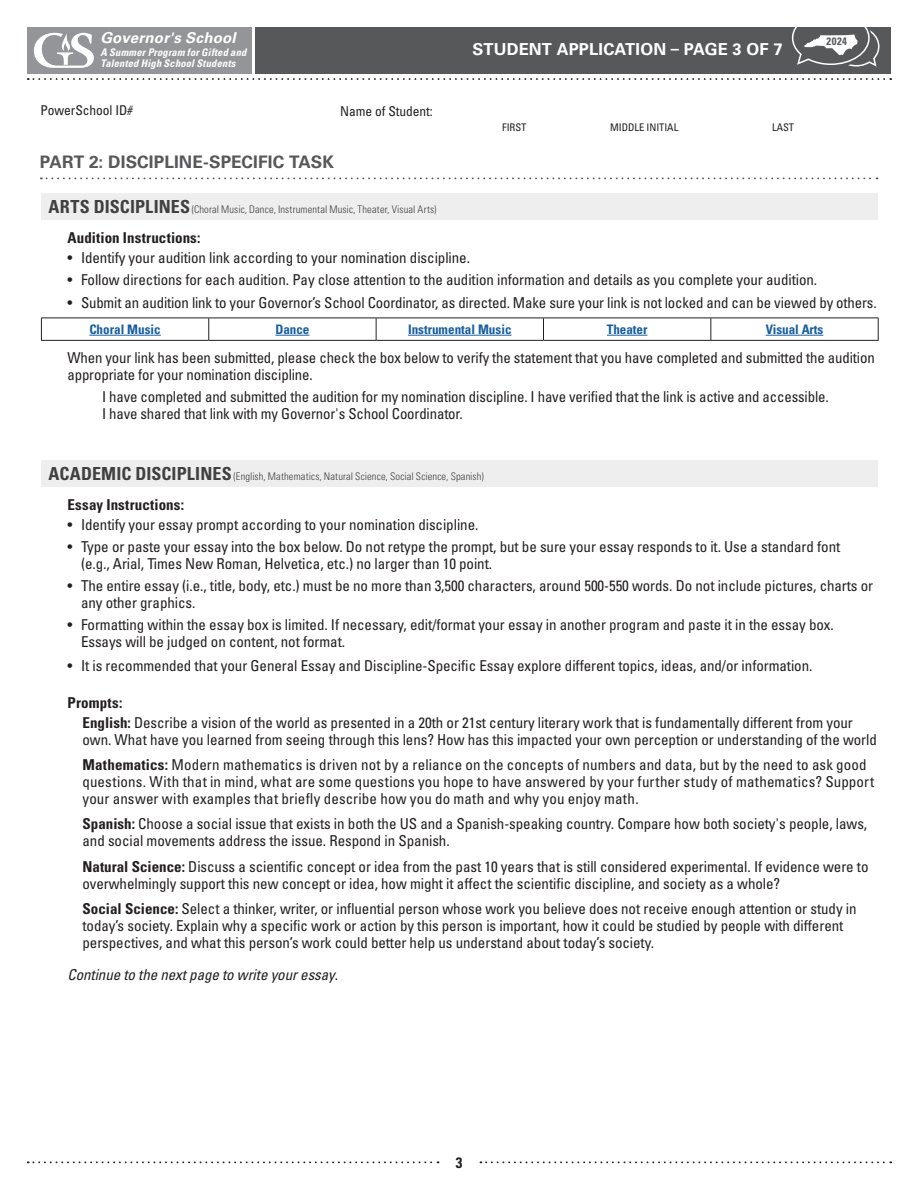
<style>
.page{position:relative;width:918px;height:1188px;background:#fff}
.page>*{position:absolute;margin:0;border:0;box-sizing:border-box;transform-origin:0 0}
.t1{font:700 17.25px "Univers LT Std";letter-spacing:.005em;color:#57585a}
.t2{font:700 16.5px "Univers LT Std";letter-spacing:.01em;color:#fff}
.t3{font:condensed 15px/16.8px "Univers LT Std";letter-spacing:-.005em;color:#231f20}
.t4{font:700 condensed 15px "Univers LT Std";letter-spacing:.005em;color:#231f20}
.t5{font:italic condensed 15px "Univers LT Std";letter-spacing:-.005em;color:#231f20}
.t6{font:italic 700 15px "Univers LT Std";letter-spacing:.015em;color:#fff}
.t7{font:condensed 13.5px "Univers LT Std";letter-spacing:-.005em;color:#231f20}
.t8{font:700 condensed 13.2px "Univers LT Std";color:#175d9e}
.t9{font:700 condensed 10.65px "Univers LT Std";color:#57585a}
.t10{font:300 condensed 10.5px "Univers LT Std";letter-spacing:.01em;color:#3e3e3f}
.t11{font:italic 700 condensed 10.5px/11.2px "Univers LT Std";letter-spacing:.02em;color:#fff}
.t12{font:condensed 10.5px "Univers LT Std";letter-spacing:-.005em;color:#231f20}
.s1{font-weight:700;font-size:18px}
.s2{font-weight:700}
.s3{font-style:normal}
</style>
<div class="page">
<div style="left:27px;top:27px;width:225px;height:47px;background:#939598"></div>
<svg style="left:34px;top:33px;width:60px;height:35px"></svg>
<div style="left:256px;top:27px;width:635px;height:47px;background:#57585a"></div>
<svg style="left:28px;top:78px;width:863px;height:2px"></svg>
<svg style="left:480px;top:1161px;width:411px;height:2px"></svg>
<svg style="left:28px;top:1161px;width:411px;height:2px"></svg>
<svg style="left:792px;top:27px;width:88px;height:40px"></svg>
<svg style="left:41px;top:177px;width:837px;height:2px"></svg>
<hr style="left:41px;top:318px;width:168px;height:1px;background:#231f20">
<svg style="left:41px;top:318px;width:1px;height:22px"></svg>
<hr style="left:209px;top:318px;width:167px;height:1px;background:#231f20">
<svg style="left:208px;top:318px;width:1px;height:22px"></svg>
<hr style="left:376px;top:318px;width:167px;height:1px;background:#231f20">
<svg style="left:376px;top:318px;width:1px;height:22px"></svg>
<hr style="left:543px;top:318px;width:168px;height:1px;background:#231f20">
<svg style="left:543px;top:318px;width:1px;height:22px"></svg>
<hr style="left:711px;top:318px;width:168px;height:1px;background:#231f20">
<svg style="left:710px;top:318px;width:1px;height:22px"></svg>
<svg style="left:878px;top:318px;width:1px;height:22px"></svg>
<hr style="left:41px;top:340px;width:168px;height:1px;background:#231f20">
<hr style="left:209px;top:340px;width:167px;height:1px;background:#231f20">
<hr style="left:376px;top:340px;width:167px;height:1px;background:#231f20">
<hr style="left:543px;top:340px;width:168px;height:1px;background:#231f20">
<hr style="left:711px;top:340px;width:168px;height:1px;background:#231f20">
<hr style="left:89px;top:335px;width:72px;height:1px;background:#175d9e">
<hr style="left:275px;top:335px;width:34px;height:1px;background:#175d9e">
<hr style="left:408px;top:335px;width:104px;height:1px;background:#175d9e">
<hr style="left:607px;top:335px;width:40px;height:1px;background:#175d9e">
<hr style="left:766px;top:335px;width:57px;height:1px;background:#175d9e">
<div style="left:41px;top:193px;width:837px;height:27px;background:#eee"></div>
<div style="left:41px;top:460px;width:837px;height:27px;background:#eee"></div>
<p class="t6" style="left:100px;top:29px;width:137px">Governor's School</p>
<p class="t11" style="left:100px;top:47px;width:147px">A Summer Program for Gifted and<br>Talented High School Students</p>
<p class="t7" style="left:40px;top:101px;width:94px">PowerSchool ID#</p>
<p class="t7" style="left:340px;top:102px;width:94px">Name of Student:</p>
<p class="t1" style="left:40px;top:152px;width:295px">PART 2: DISCIPLINE-SPECIFIC TASK</p>
<p class="t2" style="left:472px;top:40px;width:312px">STUDENT APPLICATION – PAGE 3 OF 7</p>
<p class="t12" style="left:502px;top:120px;width:26px">FIRST</p>
<p class="t12" style="left:610px;top:120px;width:70px">MIDDLE INITIAL</p>
<p class="t12" style="left:772px;top:120px;width:24px">LAST</p>
<p class="t9" style="left:827px;top:35px;width:22px">2024</p>
<p class="t10" style="left:48px;top:203px;width:390px"><span class="s1">ARTS DISCIPLINES</span>(Choral Music, Dance, Instrumental Music, Theater, Visual Arts)</p>
<p class="t4" style="left:68px;top:228px;width:135px">Audition Instructions:</p>
<p class="t3" style="left:68px;top:249px;width:404px">• Identify your audition link according to your nomination discipline.</p>
<p class="t3" style="left:68px;top:271px;width:751px">• Follow directions for each audition. Pay close attention to the audition information and details as you complete your audition.</p>
<p class="t3" style="left:68px;top:294px;width:811px">• Submit an audition link to your Governor’s School Coordinator, as directed. Make sure your link is not locked and can be viewed by others.</p>
<p class="t8" style="left:89px;top:321px;width:73px">Choral Music</p>
<p class="t8" style="left:275px;top:321px;width:36px">Dance</p>
<p class="t8" style="left:408px;top:321px;width:105px">Instrumental Music</p>
<p class="t8" style="left:607px;top:321px;width:42px">Theater</p>
<p class="t8" style="left:766px;top:321px;width:59px">Visual Arts</p>
<p class="t3" style="left:68px;top:349px;width:809px">When your link has been submitted, please check the box below to verify the statement that you have completed and submitted the audition appropriate for your nomination discipline.</p>
<p class="t3" style="left:102px;top:388px;width:728px">I have completed and submitted the audition for my nomination discipline. I have verified that the link is active and accessible.<br>I have shared that link with my Governor's School Coordinator.</p>
<p class="t10" style="left:48px;top:470px;width:437px"><span class="s1">ACADEMIC DISCIPLINES</span>(English, Mathematics, Natural Science, Social Science, Spanish)</p>
<p class="t4" style="left:68px;top:495px;width:118px">Essay Instructions:</p>
<p class="t3" style="left:68px;top:516px;width:412px">• Identify your essay prompt according to your nomination discipline.</p>
<p class="t3" style="left:81px;top:538px;width:761px;text-indent:-14px">• Type or paste your essay into the box below. Do not retype the prompt, but be sure your essay responds to it. Use a standard font (e.g., Arial, Times New Roman, Helvetica, etc.) no larger than 10 point.</p>
<p class="t3" style="left:81px;top:577px;width:794px;text-indent:-14px">• The entire essay (i.e., title, body, etc.) must be no more than 3,500 characters, around 500-550 words. Do not include pictures, charts or any other graphics.</p>
<p class="t3" style="left:81px;top:616px;width:754px;text-indent:-14px">• Formatting within the essay box is limited. If necessary, edit/format your essay in another program and paste it in the essay box.<br>Essays will be judged on content, not format.</p>
<p class="t3" style="left:68px;top:657px;width:746px">• It is recommended that your General Essay and Discipline-Specific Essay explore different topics, ideas, and/or information.</p>
<p class="t3" style="left:82px;top:692px;width:772px;line-height:20.1px;text-indent:-15px"><span class="s2">Prompts:<br>English:</span> Describe a vision of the world as presented in a 20th or 21st century literary work that is fundamentally different from your</p>
<p class="t3" style="left:82px;top:726px;width:796px;line-height:25.5px">own. What have you learned from seeing through this lens? How has this impacted your own perception or understanding of the world<br><span class="s2">Mathematics:</span> Modern mathematics is driven not by a reliance on the concepts of numbers and data, but by the need to ask good</p>
<p class="t3" style="left:82px;top:773px;width:793px">questions. With that in mind, what are some questions you hope to have answered by your further study of mathematics? Support your answer with examples that briefly describe how you do math and why you enjoy math.</p>
<p class="t3" style="left:82px;top:815px;width:786px"><span class="s2">Spanish:</span> Choose a social issue that exists in both the US and a Spanish-speaking country. Compare how both society's people, laws, and social movements address the issue. Respond in Spanish.</p>
<p class="t3" style="left:82px;top:858px;width:788px"><span class="s2">Natural Science:</span> Discuss a scientific concept or idea from the past 10 years that is still considered experimental. If evidence were to overwhelmingly support this new concept or idea, how might it affect the scientific discipline, and society as a whole?</p>
<p class="t3" style="left:82px;top:900px;width:776px"><span class="s2">Social Science:</span> Select a thinker, writer, or influential person whose work you believe does not receive enough attention or study in today’s society. Explain why a specific work or action by this person is important, how it could be studied by people with different perspectives, and what this person’s work could better help us understand about today’s society.</p>
<p class="t5" style="left:68px;top:965px;width:272px">Continue to the next page to write your essay<span class="s3">.</span></p>
<p class="t4" style="left:456px;top:1153px;width:8px">3</p>
</div>
